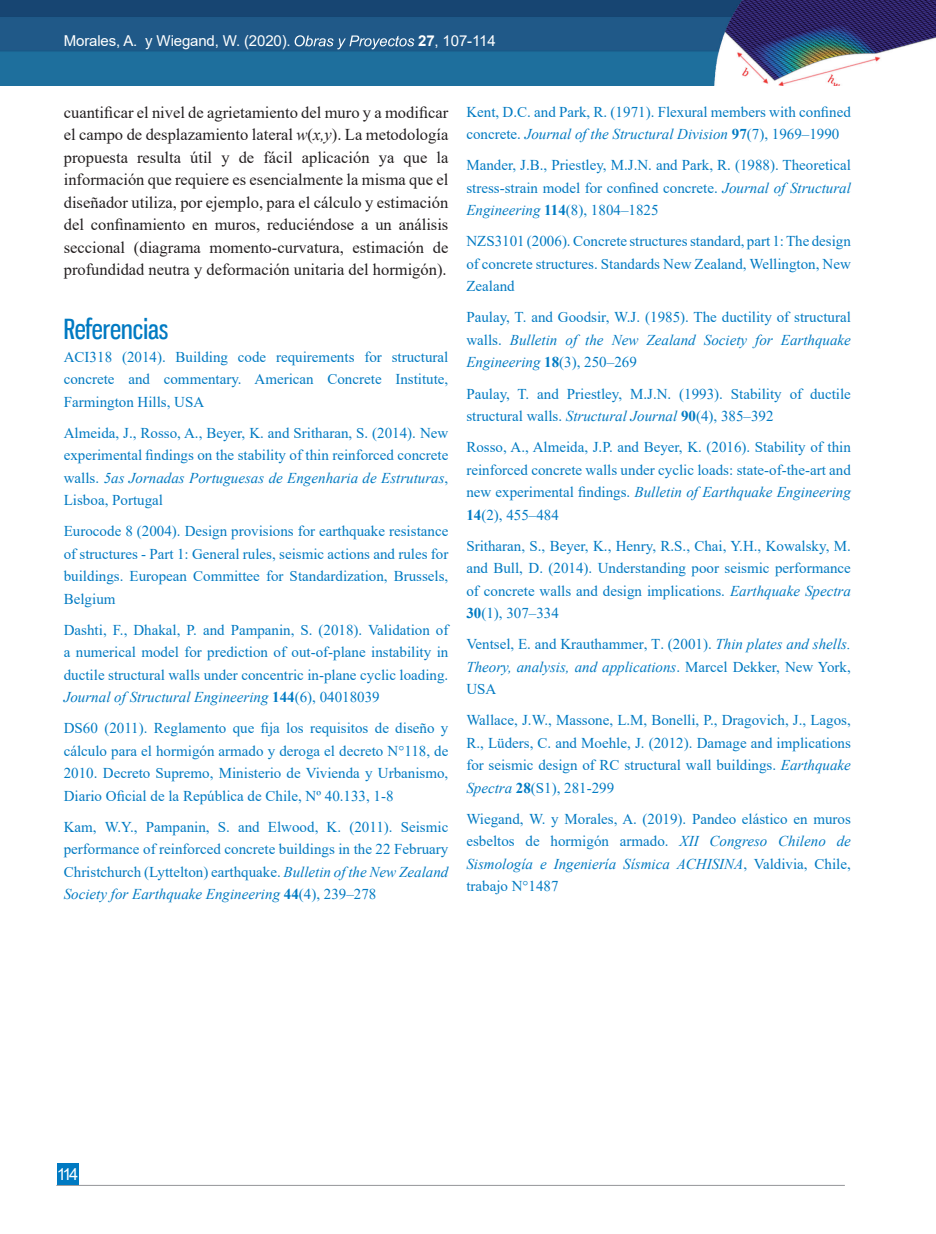
<style>
.page{position:relative;width:936px;height:1234px;background:#fff}
.page>*{position:absolute;margin:0;border:0;box-sizing:border-box;transform-origin:0 0}
.t1{font:27px "Gnuolane Free";color:#007ac2}
.t2{font:16.5px/22.5px "Times New Roman";color:#231f20;text-align:justify}
.t3{font:16.5px "Arial";color:#fff}
.t4{font:15px/22.5px "Times New Roman";color:#007ac2;text-align:justify}
.t5{font:15px "Arial";letter-spacing:-.01em;color:#fff}
.s1{font-weight:700}
.s2{font-style:italic}
</style>
<div class="page">
<img style="left:0;top:0;width:935px;height:85px">
<hr style="left:56px;top:1184px;width:788px;height:1px;background:#939598">
<div style="left:57px;top:1163px;width:21px;height:21px;background:#007ac2"></div>
<svg style="left:294px;top:35px;width:120px;height:14px;background:#517da2"></svg>
<p class="t5" style="left:64px;top:31px;width:228px">Morales, A. y Wiegand, W. (2020).</p>
<p class="t5" style="left:418px;top:31px;width:79px"><span class="s1">27</span>, 107-114</p>
<p class="t2" style="left:64px;top:100px;width:386px">cuantificar el nivel de agrietamiento del muro y a modificar el campo de desplazamiento lateral <span class="s2">w</span>(<span class="s2">x,y</span>). La metodología propuesta resulta útil y de fácil aplicación ya que la información que requiere es esencialmente la misma que el diseñador utiliza, por ejemplo, para el cálculo y estimación del confinamiento en muros, reduciéndose a un análisis seccional (diagrama momento-curvatura, estimación de profundidad neutra y deformación unitaria del hormigón).</p>
<h1 class="t1" style="left:64px;top:312px;width:106px">Referencias</h1>
<p class="t4" style="left:64px;top:344px;width:386px">ACI318 (2014). Building code requirements for structural concrete and commentary. American Concrete Institute, Farmington Hills, USA</p>
<p class="t4" style="left:64px;top:421px;width:386px">Almeida, J., Rosso, A., Beyer, K. and Sritharan, S. (2014). New experimental findings on the stability of thin reinforced concrete walls. <span class="s2">5as Jornadas Portuguesas de Engenharia de Estruturas</span>, Lisboa, Portugal</p>
<p class="t4" style="left:64px;top:519px;width:386px">Eurocode 8 (2004). Design provisions for earthquake resistance of structures - Part 1: General rules, seismic actions and rules for buildings. European Committee for Standardization, Brussels, Belgium</p>
<p class="t4" style="left:64px;top:618px;width:386px">Dashti, F., Dhakal, P. and Pampanin, S. (2018). Validation of a numerical model for prediction of out-of-plane instability in ductile structural walls under concentric in-plane cyclic loading.<br><span class="s2">Journal of Structural Engineering</span> <span class="s1">144</span>(6), 04018039</p>
<p class="t4" style="left:64px;top:716px;width:386px">DS60 (2011). Reglamento que fija los requisitos de diseño y cálculo para el hormigón armado y deroga el decreto N°118, de 2010. Decreto Supremo, Ministerio de Vivienda y Urbanismo, Diario Oficial de la República de Chile, Nº 40.133, 1-8</p>
<p class="t4" style="left:64px;top:815px;width:386px">Kam, W.Y., Pampanin, S. and Elwood, K. (2011). Seismic performance of reinforced concrete buildings in the 22 February Christchurch (Lyttelton) earthquake. <span class="s2">Bulletin of the New Zealand Society for Earthquake Engineering</span> <span class="s1">44</span>(4), 239–278</p>
<p class="t4" style="left:466px;top:100px;width:386px">Kent, D.C. and Park, R. (1971). Flexural members with confined concrete. <span class="s2">Journal of the Structural Division</span> <span class="s1">97</span>(7), 1969–1990</p>
<p class="t4" style="left:466px;top:153px;width:386px">Mander, J.B., Priestley, M.J.N. and Park, R. (1988). Theoretical stress-strain model for confined concrete. <span class="s2">Journal of Structural Engineering</span> <span class="s1">114</span>(8), 1804–1825</p>
<p class="t4" style="left:466px;top:229px;width:386px">NZS3101 (2006). Concrete structures standard, part 1: The design of concrete structures. Standards New Zealand, Wellington, New Zealand</p>
<p class="t4" style="left:466px;top:305px;width:386px">Paulay, T. and Goodsir, W.J. (1985). The ductility of structural walls. <span class="s2">Bulletin of the New Zealand Society for Earthquake Engineering</span> <span class="s1">18</span>(3), 250–269</p>
<p class="t4" style="left:466px;top:381px;width:386px">Paulay, T. and Priestley, M.J.N. (1993). Stability of ductile structural walls. <span class="s2">Structural Journal</span> <span class="s1">90</span>(4), 385–392</p>
<p class="t4" style="left:466px;top:435px;width:386px">Rosso, A., Almeida, J.P. and Beyer, K. (2016). Stability of thin reinforced concrete walls under cyclic loads: state-of-the-art and new experimental findings. <span class="s2">Bulletin of Earthquake Engineering </span><span class="s1">14</span>(2), 455–484</p>
<p class="t4" style="left:466px;top:533px;width:386px">Sritharan, S., Beyer, K., Henry, R.S., Chai, Y.H., Kowalsky, M. and Bull, D. (2014). Understanding poor seismic performance of concrete walls and design implications. <span class="s2">Earthquake Spectra </span><span class="s1">30</span>(1), 307–334</p>
<p class="t4" style="left:466px;top:632px;width:386px">Ventsel, E. and Krauthammer, T. (2001). <span class="s2">Thin plates and shells.<br>Theory, analysis, and applications</span>. Marcel Dekker, New York, USA</p>
<p class="t4" style="left:466px;top:708px;width:386px">Wallace, J.W., Massone, L.M, Bonelli, P., Dragovich, J., Lagos, R., Lüders, C. and Moehle, J. (2012). Damage and implications for seismic design of RC structural wall buildings. <span class="s2">Earthquake Spectra</span> <span class="s1">28</span>(S1), 281-299</p>
<p class="t4" style="left:466px;top:806px;width:386px">Wiegand, W. y Morales, A. (2019). Pandeo elástico en muros esbeltos de hormigón armado. <span class="s2">XII Congreso Chileno de Sismología e Ingeniería Sísmica ACHISINA</span>, Valdivia, Chile, trabajo N°1487</p>
<p class="t3" style="left:57px;top:1162px;width:23px">114</p>
</div>
